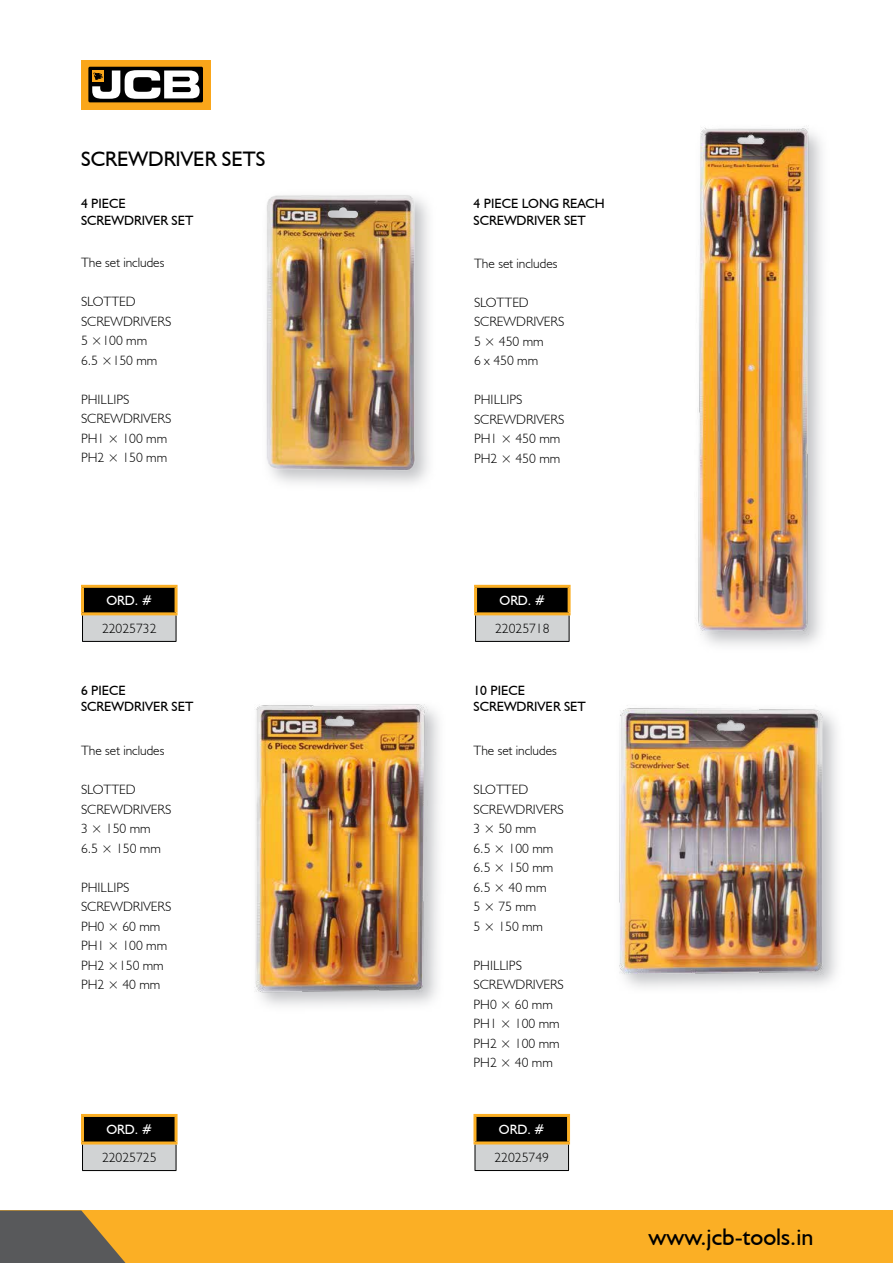
<style>
.page{position:relative;width:893px;height:1263px;background:#fff}
.page>*{position:absolute;margin:0;border:0;box-sizing:border-box;transform-origin:0 0}
.t1{font:24px "JCB Euro Roman";color:#000}
.t2{font:21px "JCB Euro Roman";color:#000}
.t3{font:300 13.5px/19.5px "JCB Euro";color:#000}
.t4{font:13.5px/16.2px "JCB Euro Roman";color:#000}
.t5{font:13.5px "JCB Euro Roman";color:#fff}
</style>
<div class="page">
<div style="left:0;top:1210px;width:893px;height:53px;background:#fbaf25"></div>
<svg style="left:0;top:1210px;width:126px;height:53px"></svg>
<div style="left:81px;top:60px;width:129px;height:50px;background:#faa61a"></div>
<div style="left:88px;top:67px;width:115px;height:35px;background:#000;border-radius:2px"></div>
<svg style="left:92px;top:70px;width:108px;height:29px"></svg>
<div style="left:82px;top:586px;width:94px;height:28px;background:#000"></div>
<div style="left:82px;top:614px;width:94px;height:27px;background:#d1d3d4"></div>
<svg style="left:82px;top:615px;width:1px;height:26px"></svg>
<svg style="left:176px;top:615px;width:1px;height:26px"></svg>
<hr style="left:82px;top:641px;width:94px;height:1px;background:#000">
<hr style="left:81px;top:585px;width:97px;height:3px;background:#fbaf25">
<hr style="left:81px;top:588px;width:3px;height:24px;background:#fbaf25">
<hr style="left:175px;top:588px;width:3px;height:24px;background:#fbaf25">
<hr style="left:81px;top:612px;width:97px;height:3px;background:#fbaf25">
<div style="left:476px;top:586px;width:93px;height:28px;background:#000"></div>
<div style="left:476px;top:614px;width:93px;height:27px;background:#d1d3d4"></div>
<svg style="left:475px;top:615px;width:1px;height:26px"></svg>
<svg style="left:569px;top:615px;width:1px;height:26px"></svg>
<hr style="left:475px;top:641px;width:94px;height:1px;background:#000">
<hr style="left:474px;top:585px;width:97px;height:3px;background:#fbaf25">
<hr style="left:474px;top:588px;width:3px;height:24px;background:#fbaf25">
<hr style="left:568px;top:588px;width:3px;height:24px;background:#fbaf25">
<hr style="left:474px;top:612px;width:97px;height:3px;background:#fbaf25">
<div style="left:82px;top:1115px;width:94px;height:28px;background:#000"></div>
<div style="left:82px;top:1143px;width:94px;height:27px;background:#d1d3d4"></div>
<svg style="left:82px;top:1144px;width:1px;height:26px"></svg>
<svg style="left:176px;top:1144px;width:1px;height:26px"></svg>
<hr style="left:82px;top:1170px;width:94px;height:1px;background:#000">
<hr style="left:81px;top:1114px;width:97px;height:3px;background:#fbaf25">
<hr style="left:81px;top:1117px;width:3px;height:24px;background:#fbaf25">
<hr style="left:175px;top:1117px;width:3px;height:24px;background:#fbaf25">
<hr style="left:81px;top:1141px;width:97px;height:3px;background:#fbaf25">
<div style="left:475px;top:1115px;width:93px;height:28px;background:#000"></div>
<div style="left:475px;top:1143px;width:93px;height:27px;background:#d1d3d4"></div>
<svg style="left:475px;top:1144px;width:1px;height:26px"></svg>
<svg style="left:568px;top:1144px;width:1px;height:26px"></svg>
<hr style="left:475px;top:1170px;width:94px;height:1px;background:#000">
<hr style="left:473px;top:1114px;width:97px;height:3px;background:#fbaf25">
<hr style="left:473px;top:1117px;width:3px;height:24px;background:#fbaf25">
<hr style="left:567px;top:1117px;width:3px;height:24px;background:#fbaf25">
<hr style="left:473px;top:1141px;width:97px;height:3px;background:#fbaf25">
<svg style="left:626px;top:726px;width:211px;height:262px;fill:#f0f0f1"></svg>
<img style="left:619px;top:708px;width:216px;height:271px">
<svg style="left:274px;top:204px;width:155px;height:280px;fill:#eeeeef"></svg>
<img style="left:266px;top:195px;width:158px;height:281px">
<svg style="left:261px;top:715px;width:178px;height:291px;fill:#efeff0"></svg>
<img style="left:254px;top:704px;width:182px;height:292px">
<svg style="left:705px;top:144px;width:117px;height:502px;fill:#f2f2f3"></svg>
<img style="left:698px;top:126px;width:122px;height:511px">
<hr style="left:892px;top:2px;width:1px;height:1261px;background:#000">
<h2 class="t2" style="left:81px;top:146px;width:186px">SCREWDRIVER SETS</h2>
<p class="t4" style="left:81px;top:195px;width:114px">4 PIECE<br>SCREWDRIVER SET</p>
<p class="t4" style="left:473px;top:195px;width:133px">4 PIECE LONG REACH<br>SCREWDRIVER SET</p>
<p class="t3" style="left:81px;top:253px;width:85px">The set includes</p>
<p class="t3" style="left:81px;top:292px;width:92px">SLOTTED<br>SCREWDRIVERS<br>5 ×100 mm<br>6.5 ×150 mm</p>
<p class="t3" style="left:81px;top:389px;width:92px">PHILLIPS<br>SCREWDRIVERS<br>PH1 × 100 mm<br>PH2 × 150 mm</p>
<p class="t3" style="left:474px;top:253px;width:85px">The set includes</p>
<p class="t3" style="left:474px;top:292px;width:92px">SLOTTED<br>SCREWDRIVERS<br>5 × 450 mm<br>6 x 450 mm</p>
<p class="t3" style="left:474px;top:390px;width:92px">PHILLIPS<br>SCREWDRIVERS<br>PH1 × 450 mm<br>PH2 × 450 mm</p>
<p class="t5" style="left:106px;top:592px;width:47px">ORD. #</p>
<p class="t3" style="left:102px;top:618px;width:56px">22025732</p>
<p class="t5" style="left:499px;top:592px;width:47px">ORD. #</p>
<p class="t3" style="left:495px;top:618px;width:56px">22025718</p>
<p class="t4" style="left:81px;top:682px;width:114px">6 PIECE<br>SCREWDRIVER SET</p>
<p class="t4" style="left:473px;top:682px;width:114px">10 PIECE<br>SCREWDRIVER SET</p>
<p class="t3" style="left:81px;top:741px;width:85px">The set includes</p>
<p class="t3" style="left:81px;top:780px;width:92px">SLOTTED<br>SCREWDRIVERS<br>3 × 150 mm<br>6.5 × 150 mm</p>
<p class="t3" style="left:81px;top:877px;width:92px">PHILLIPS<br>SCREWDRIVERS<br>PH0 × 60 mm<br>PH1 × 100 mm<br>PH2 ×150 mm<br>PH2 × 40 mm</p>
<p class="t5" style="left:106px;top:1121px;width:47px">ORD. #</p>
<p class="t3" style="left:102px;top:1147px;width:56px">22025725</p>
<p class="t3" style="left:473px;top:740px;width:85px">The set includes</p>
<p class="t3" style="left:473px;top:780px;width:92px">SLOTTED<br>SCREWDRIVERS<br>3 × 50 mm<br>6.5 × 100 mm<br>6.5 × 150 mm<br>6.5 × 40 mm<br>5 × 75 mm<br>5 × 150 mm</p>
<p class="t3" style="left:473px;top:955px;width:92px">PHILLIPS<br>SCREWDRIVERS<br>PH0 × 60 mm<br>PH1 × 100 mm<br>PH2 × 100 mm<br>PH2 × 40 mm</p>
<p class="t5" style="left:499px;top:1121px;width:47px">ORD. #</p>
<p class="t3" style="left:494px;top:1147px;width:56px">22025749</p>
<h1 class="t1" style="left:648px;top:1222px;width:166px">www.jcb-tools.in</h1>
</div>
